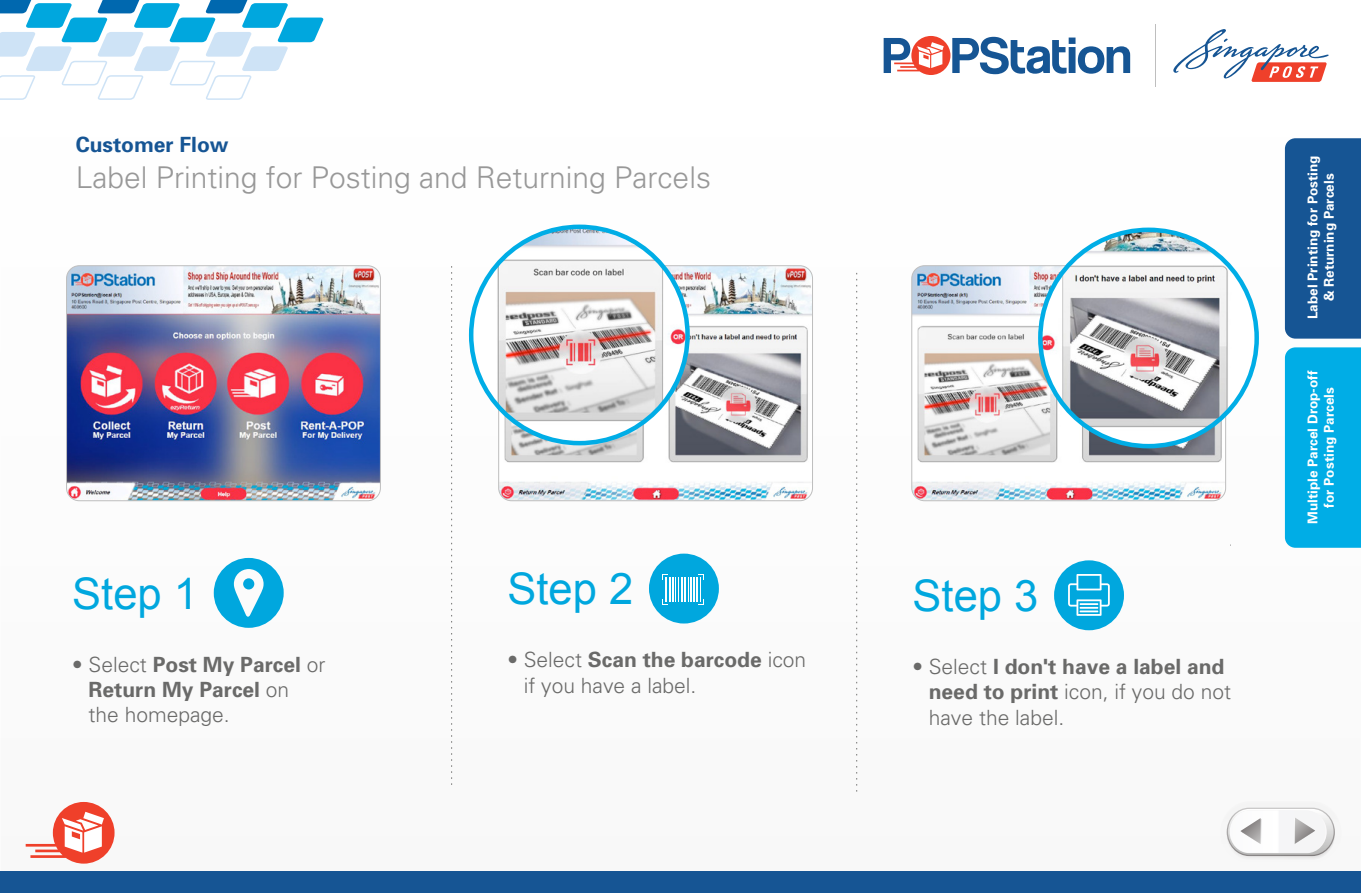
<style>
.page{position:relative;width:1361px;height:893px;background:#fff}
.page>*{position:absolute;margin:0;border:0;box-sizing:border-box;transform-origin:0 0}
.t1{font:43.5px "Arial";color:#00a7de}
.t2{font:300 30px "Univers";color:#989898}
.t3{font:300 21px/25.2px "Univers";color:#6a6a69}
.t4{font:700 21px/25.2px "Univers";color:#6a6a69}
.t5{font:700 21px "Univers";color:#165594}
.t6{font:700 13.5px/16.2px "Univers";color:#fff;text-align:center}
.s1{font-weight:300}
.s2{font-weight:700}
</style>
<div class="page">
<svg style="left:0;top:0;width:324px;height:100px"></svg>
<svg style="left:1173px;top:29px;width:155px;height:53px"></svg>
<hr style="left:1155px;top:24px;width:1px;height:63px;background:#bebebe">
<svg style="left:883px;top:36px;width:247px;height:39px"></svg>
<div style="left:0;top:871px;width:1360px;height:22px;background:#165594"></div>
<div style="left:1285px;top:347px;width:76px;height:201px;background:#00ade6"></div>
<div style="left:1285px;top:138px;width:76px;height:201px;background:#165594"></div>
<svg style="left:26px;top:802px;width:89px;height:62px"></svg>
<div style="left:1220px;top:803px;width:121px;height:61px;background:#f8f8f8;border-radius:30px"></div>
<div style="left:1220px;top:801px;width:121px;height:61px;background:linear-gradient(to right,#f2f2f2,#f1f1f1);border-radius:30px"></div>
<svg style="left:1226px;top:808px;width:109px;height:48px"></svg>
<svg style="left:1226px;top:811px;width:109px;height:49px"></svg>
<svg style="left:1228px;top:809px;width:105px;height:46px"></svg>
<div style="left:1229px;top:810px;width:96px;height:43px;background:#fafafb;border-radius:20px"></div>
<svg style="left:1240px;top:818px;width:21px;height:26px"></svg>
<svg style="left:1294px;top:818px;width:21px;height:26px"></svg>
<svg style="left:451px;top:266px;width:1px;height:519px"></svg>
<svg style="left:214px;top:558px;width:70px;height:70px"></svg>
<svg style="left:856px;top:273px;width:1px;height:519px"></svg>
<div style="left:649px;top:554px;width:70px;height:69px;background:#00a7de;border-radius:50%"></div>
<hr style="left:684px;top:577px;width:2px;height:25px;background:#fff">
<svg style="left:688px;top:574px;width:16px;height:31px"></svg>
<svg style="left:662px;top:574px;width:20px;height:31px"></svg>
<div style="left:1054px;top:560px;width:70px;height:70px;background:#00a7de;border-radius:50%"></div>
<svg style="left:1068px;top:574px;width:42px;height:42px"></svg>
<img style="left:67px;top:267px;width:313px;height:234px">
<div style="left:66px;top:265px;width:315px;height:236px;border:1px solid #bebebe;border-radius:13px"></div>
<img style="left:499px;top:267px;width:313px;height:234px">
<svg style="left:471px;top:228px;width:216px;height:215px"></svg>
<img style="left:490px;top:227px;width:197px;height:216px">
<img style="left:913px;top:267px;width:312px;height:234px">
<img style="left:1040px;top:230px;width:194px;height:216px">
<p class="t5" style="left:76px;top:132px;width:154px">Customer Flow</p>
<h2 class="t2" style="left:76px;top:159px;width:637px">Label Printing for Posting and Returning Parcels</h2>
<h1 class="t1" style="left:507px;top:561px;width:127px">Step 2</h1>
<h1 class="t1" style="left:912px;top:567px;width:127px">Step 3</h1>
<h1 class="t1" style="left:72px;top:565px;width:127px">Step 1</h1>
<p class="t4" style="left:88px;top:652px;width:238px;text-indent:-16px"><span class="s1">• Select</span> Post My Parcel <span class="s1">or<br></span>Return My Parcel <span class="s1">on<br>the homepage.</span></p>
<p class="t3" style="left:524px;top:647px;width:284px;text-indent:-16px">• Select <span class="s2">Scan the barcode</span> icon if you have a label.</p>
<p class="t3" style="left:929px;top:654px;width:304px;text-indent:-16px">• Select <span class="s2">I don't have a label and need to print</span> icon, if you do not have the label.</p>
<p class="t6" style="left:1304px;top:319px;width:165px;rotate:-90deg">Label Printing for Posting &amp; Returning Parcels</p>
<p class="t6" style="left:1304px;top:524px;width:155px;rotate:-90deg">Multiple Parcel Drop-off for Posting Parcels</p>
</div>
